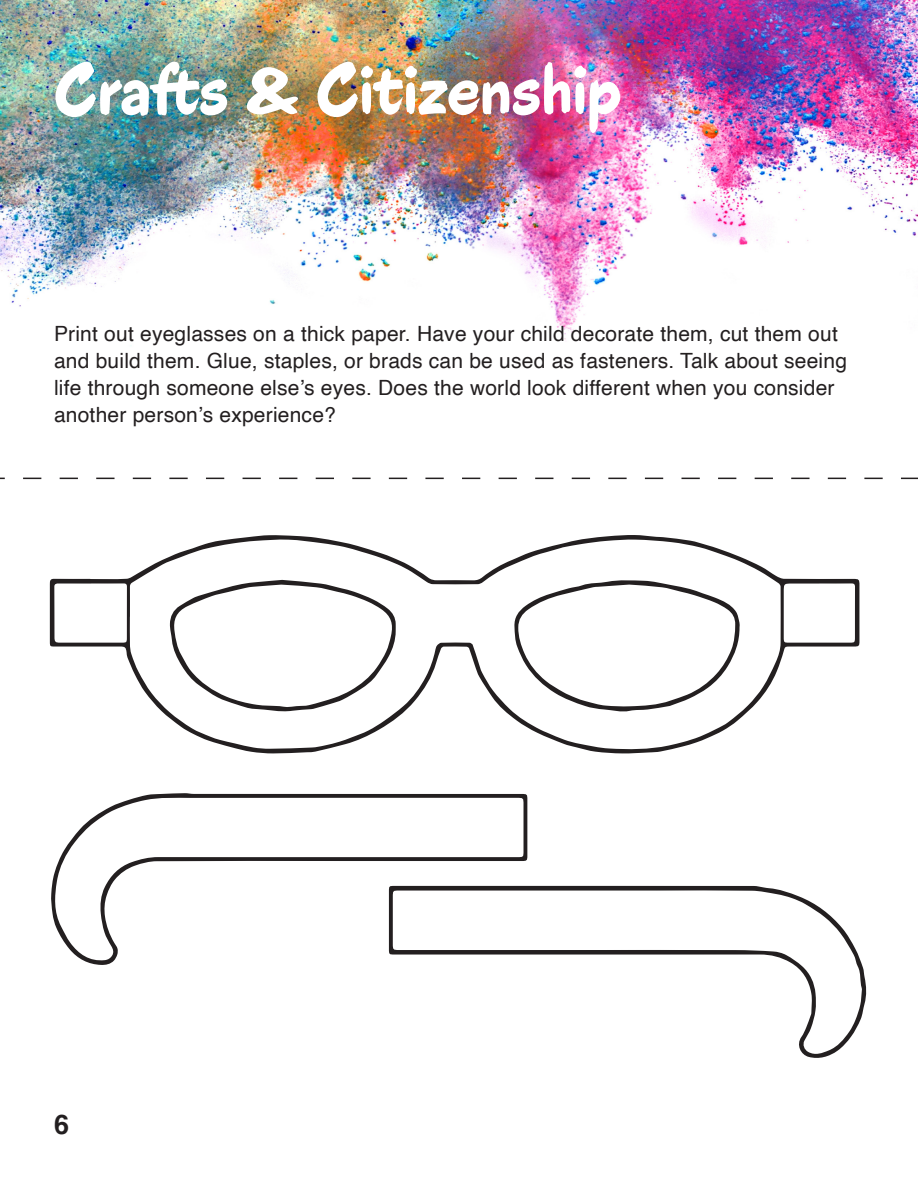
<style>
.page{position:relative;width:918px;height:1188px;background:#fff}
.page>*{position:absolute;margin:0;border:0;box-sizing:border-box;transform-origin:0 0}
.t1{font:72px "Filmotype Austin";color:#fff}
.t2{font:700 27px "Helvetica";color:#231f20}
.t3{font:21px/27px "Helvetica";letter-spacing:.01em;color:#231f20}
</style>
<div class="page">
<img style="left:0;top:0;width:918px;height:346px">
<svg style="left:50px;top:535px;width:809px;height:219px"></svg>
<svg style="left:527px;top:886px;width:340px;height:172px"></svg>
<svg style="left:51px;top:793px;width:476px;height:172px"></svg>
<svg style="left:170px;top:580px;width:226px;height:133px"></svg>
<svg style="left:514px;top:579px;width:226px;height:134px"></svg>
<svg style="left:0;top:478px;width:918px;height:1px"></svg>
<p class="t1" style="left:54px;top:44px;width:569px">Crafts &amp; Citizenship</p>
<p class="t3" style="left:54px;top:320px;width:795px">Print out eyeglasses on a thick paper. Have your child decorate them, cut them out and build them. Glue, staples, or brads can be used as fasteners. Talk about seeing life through someone else’s eyes. Does the world look different when you consider another person’s experience?</p>
<p class="t2" style="left:54px;top:1108px;width:17px">6</p>
</div>
